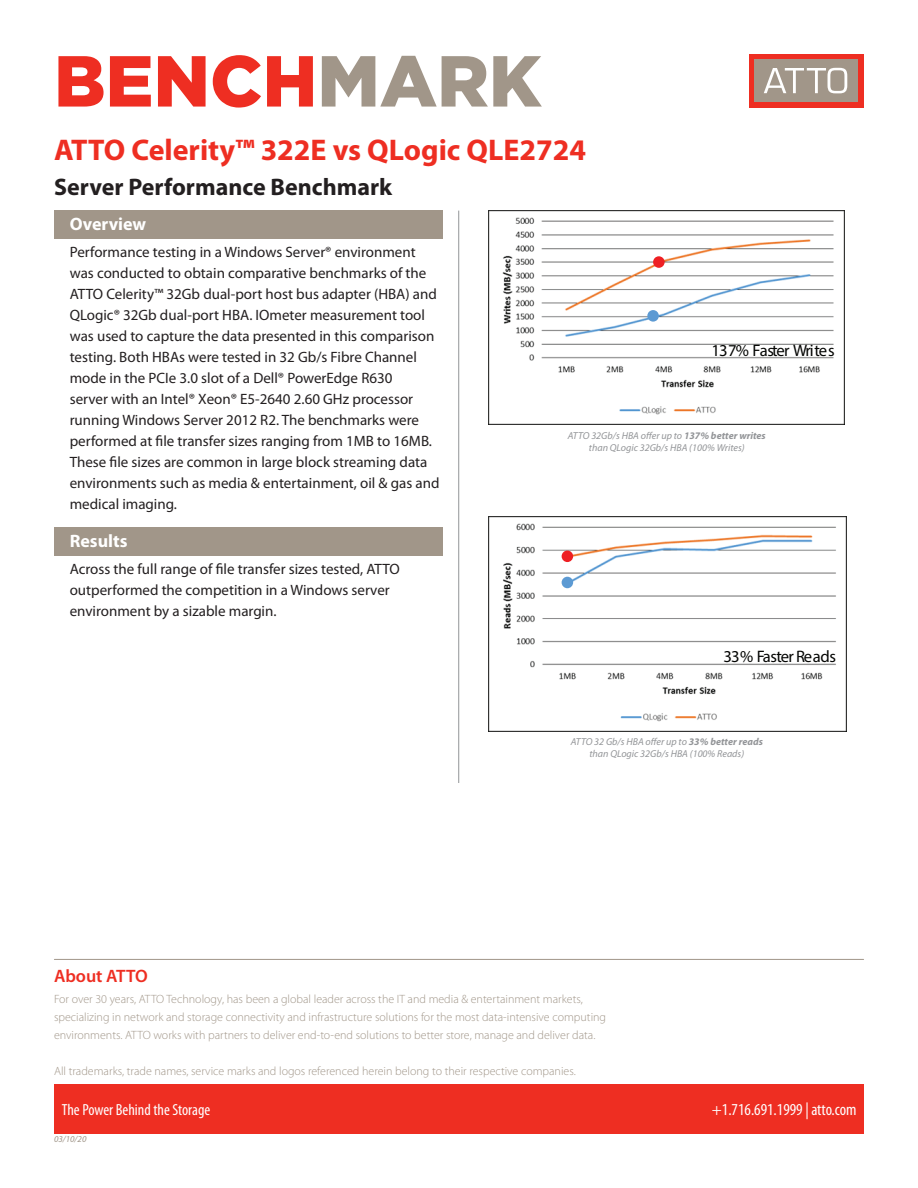
<style>
.page{position:relative;width:918px;height:1188px;background:#fff}
.page>*{position:absolute;margin:0;border:0;box-sizing:border-box;transform-origin:0 0}
.t1{font:900 72px "Gotham";color:#ee2e22}
.t2{font:700 30px "Myriad Pro";color:#ee2e22}
.t3{font:700 24px "Myriad Pro";color:#231f20}
.t4{font:700 18px "Myriad Pro";color:#fff}
.t5{font:600 18px "Myriad Pro";color:#ee2e22}
.t6{font:condensed 16.8px "Myriad Pro";color:#fff}
.t7{font:16.65px "Myriad Pro";letter-spacing:-.045em;color:#040503}
.t8{font:condensed 16.05px "Myriad Pro";color:#fff}
.t9{font:15px/21px "Myriad Pro";color:#231f20}
.t10{font:300 12px/18px "Myriad Pro";color:#a19689}
.t11{font:italic 10.05px/12.1px "Myriad Pro";color:#939598;text-align:center}
.t12{font:italic 9px "Myriad Pro";color:#a19689}
.s1{color:#a19689}
.s2{font-weight:700}
</style>
<div class="page">
<div style="left:54px;top:1085px;width:810px;height:49px;background:#ee2e22"></div>
<hr style="left:54px;top:959px;width:810px;height:1px;background:#a19689">
<div style="left:54px;top:211px;width:389px;height:28px;background:#a19689"></div>
<div style="left:54px;top:527px;width:389px;height:29px;background:#a19689"></div>
<div style="left:749px;top:54px;width:115px;height:53px;background:#ee2e22"></div>
<div style="left:754px;top:59px;width:104px;height:43px;background:#a19689"></div>
<svg style="left:764px;top:68px;width:83px;height:25px"></svg>
<hr style="left:458px;top:211px;width:1px;height:572px;background:#939598">
<img style="left:489px;top:516px;width:358px;height:216px">
<div style="left:562px;top:577px;width:11px;height:11px;background:#5c9ad3;border-radius:50%"></div>
<div style="left:562px;top:551px;width:11px;height:11px;background:#ee1f23;border-radius:50%"></div>
<img style="left:489px;top:210px;width:356px;height:214px">
<div style="left:647px;top:310px;width:12px;height:12px;background:#5c9ad3;border-radius:50%"></div>
<div style="left:653px;top:256px;width:12px;height:12px;background:#ee1f23;border-radius:50%"></div>
<h1 class="t1" style="left:54px;top:39px;width:489px">BENCH<span class="s1">MARK</span></h1>
<h2 class="t2" style="left:54px;top:131px;width:533px">ATTO Celerity™ 322E vs QLogic QLE2724</h2>
<h3 class="t3" style="left:54px;top:171px;width:340px">Server Performance Benchmark</h3>
<p class="t4" style="left:70px;top:213px;width:78px">Overview</p>
<p class="t9" style="left:70px;top:242px;width:371px">Performance testing in a Windows Server® environment was conducted to obtain comparative benchmarks of the ATTO Celerity™ 32Gb dual-port host bus adapter (HBA) and QLogic® 32Gb dual-port HBA. IOmeter measurement tool was used to capture the data presented in this comparison testing. Both HBAs were tested in 32 Gb/s Fibre Channel mode in the PCIe 3.0 slot of a Dell® PowerEdge R630<br>server with an Intel® Xeon® E5-2640 2.60 GHz processor running Windows Server 2012 R2. The benchmarks were performed at file transfer sizes ranging from 1MB to 16MB.<br>These file sizes are common in large block streaming data environments such as media &amp; entertainment, oil &amp; gas and medical imaging.</p>
<p class="t4" style="left:70px;top:529px;width:59px">Results</p>
<p class="t9" style="left:70px;top:558px;width:332px">Across the full range of file transfer sizes tested, ATTO outperformed the competition in a Windows server environment by a sizable margin.</p>
<p class="t7" style="left:711px;top:340px;width:125px">137% Faster Writes</p>
<p class="t11" style="left:568px;top:430px;width:200px">ATTO 32Gb/s HBA offer up to <span class="s2">137% better writes </span>than QLogic 32Gb/s HBA (100% Writes)</p>
<p class="t7" style="left:723px;top:647px;width:114px">33% Faster Reads</p>
<p class="t11" style="left:571px;top:736px;width:194px">ATTO 32 Gb/s HBA offer up to <span class="s2">33% better reads </span>than QLogic 32Gb/s HBA (100% Reads)</p>
<p class="t5" style="left:54px;top:964px;width:95px">About ATTO</p>
<p class="t10" style="left:54px;top:990px;width:554px">For over 30 years, ATTO Technology, has been a global leader across the IT and media &amp; entertainment markets, specializing in network and storage connectivity and infrastructure solutions for the most data-intensive computing environments. ATTO works with partners to deliver end-to-end solutions to better store, manage and deliver data.</p>
<p class="t10" style="left:54px;top:1062px;width:523px">All trademarks, trade names, service marks and logos referenced herein belong to their respective companies.</p>
<p class="t8" style="left:62px;top:1100px;width:150px">The Power Behind the Storage</p>
<p class="t6" style="left:712px;top:1099px;width:146px">+1.716.691.1999 | atto.com</p>
<p class="t12" style="left:54px;top:1133px;width:34px">03/10/20</p>
</div>
